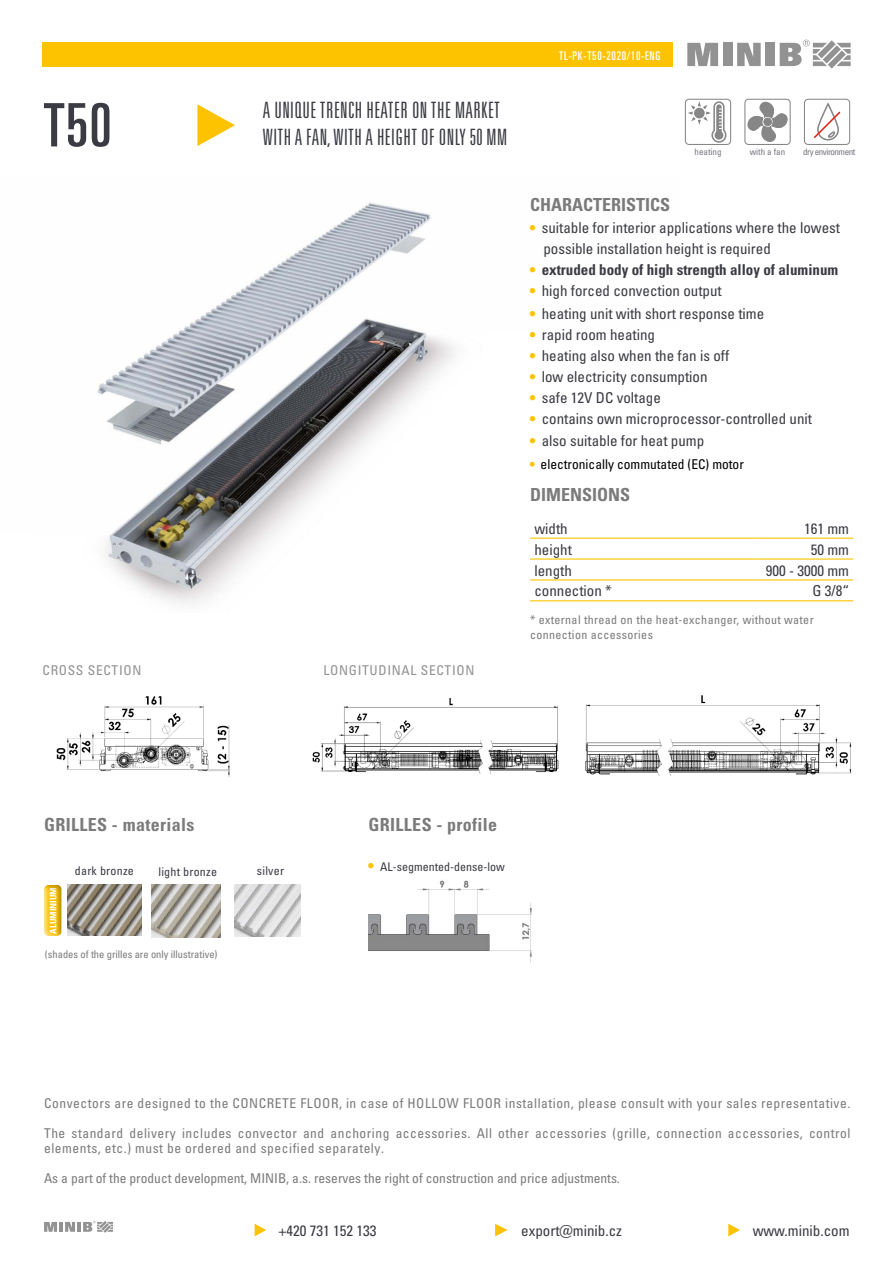
<style>
.page{position:relative;width:893px;height:1263px;background:#fff}
.page>*{position:absolute;margin:0;border:0;box-sizing:border-box;transform-origin:0 0}
.t1{font:60px "Univers LTCYR 59 Ult Cond";color:#3b3c43}
.t2{font:22.5px/27px "Univers LTCYR 49 Light Ult Cond";letter-spacing:.02em;color:#3b3c43}
.t3{font:18px "Univers LTCYR 67 Bold Cond";letter-spacing:.02em;color:#7c7b7b}
.t4{font:18px "Univers LTCYR 67 Bold Cond";color:#7c7b7b}
.t5{font:condensed 15px/21px "Univers LTCYR 57";color:#3b3c43}
.t6{font:15px "Univers LTCYR 67 Bold Cond";color:#3b3c43}
.t7{font:condensed 13.5px/15px "Univers LTCYR 57";letter-spacing:.04em;color:#7c7b7b}
.t8{font:condensed 13.5px "Univers LTCYR 57";color:#7c7b7b}
.t9{font:condensed 13.5px "Univers LTCYR 57";color:#000}
.t10{font:condensed 13.5px "Univers LTCYR 57";letter-spacing:.05em;color:#929292}
.t11{font:condensed 12px/15px "Univers LTCYR 57";letter-spacing:.03em;color:#7c7b7b}
.t12{font:condensed 12px "Univers LTCYR 57";letter-spacing:.02em;color:#3b3c43}
.t13{font:condensed 12px "Univers LTCYR 57";color:#3b3c43}
.t14{font:12px "Univers LTCYR 59 Ult Cond";letter-spacing:.05em;color:#fff}
.t15{font:condensed 10.5px "Univers LTCYR 57";color:#7c7b7b}
.t16{font:condensed 9px "Univers LTCYR 57";letter-spacing:-.05em;color:#777980}
.t17{font:9px "Univers LTCYR 67 Bold Cond";color:#fff}
.t18{font:condensed 9px "Univers LTCYR 57";color:#777980}
.s1{color:#fdc300}
.s2{font-family:"Univers LTCYR 57";font-stretch:condensed;color:#fdc300}
.s3{font-size:15px;color:#fdc300}
</style>
<div class="page">
<div style="left:43px;top:43px;width:630px;height:24px;background:#fdc300"></div>
<svg style="left:687px;top:43px;width:31px;height:23px"></svg>
<div style="left:723px;top:43px;width:9px;height:23px;background:#929292"></div>
<svg style="left:737px;top:43px;width:24px;height:23px"></svg>
<div style="left:766px;top:43px;width:9px;height:23px;background:#929292"></div>
<svg style="left:780px;top:40px;width:71px;height:29px"></svg>
<svg style="left:254px;top:1223px;width:12px;height:14px"></svg>
<svg style="left:495px;top:1223px;width:13px;height:14px"></svg>
<svg style="left:728px;top:1223px;width:12px;height:14px"></svg>
<svg style="left:44px;top:1222px;width:13px;height:10px"></svg>
<hr style="left:59px;top:1222px;width:4px;height:10px;background:#929292">
<svg style="left:65px;top:1222px;width:10px;height:10px"></svg>
<hr style="left:77px;top:1222px;width:4px;height:10px;background:#929292">
<svg style="left:83px;top:1220px;width:30px;height:13px"></svg>
<img style="left:98px;top:202px;width:581px;height:401px">
<svg style="left:197px;top:104px;width:38px;height:42px"></svg>
<img style="left:151px;top:884px;width:70px;height:54px">
<img style="left:68px;top:884px;width:73px;height:52px">
<img style="left:234px;top:884px;width:67px;height:53px">
<div style="left:42px;top:877px;width:21px;height:64px;background:#929292;opacity:.75"></div>
<div style="left:817px;top:103px;width:22px;height:37px;border:2px solid #878787;border-radius:10px"></div>
<svg style="left:814px;top:110px;width:27px;height:30px"></svg>
<div style="left:804px;top:99px;width:46px;height:46px;border:1px solid #878787;border-radius:4px"></div>
<div style="left:744px;top:99px;width:47px;height:46px;border:1px solid #868686;border-radius:4px"></div>
<svg style="left:747px;top:102px;width:41px;height:40px"></svg>
<div style="left:685px;top:99px;width:46px;height:46px;border:1px solid #868686;border-radius:4px"></div>
<svg style="left:688px;top:101px;width:39px;height:42px"></svg>
<img style="left:56px;top:696px;width:174px;height:81px">
<img style="left:312px;top:698px;width:247px;height:76px">
<img style="left:585px;top:695px;width:267px;height:81px">
<img style="left:368px;top:880px;width:164px;height:82px">
<hr style="left:530px;top:538px;width:225px;height:1px;background:#fdc300">
<hr style="left:755px;top:538px;width:98px;height:1px;background:#fdc300">
<hr style="left:530px;top:558px;width:225px;height:2px;background:#fdc300">
<hr style="left:755px;top:558px;width:98px;height:2px;background:#fdc300">
<hr style="left:530px;top:579px;width:225px;height:1px;background:#fdc300">
<hr style="left:755px;top:579px;width:98px;height:1px;background:#fdc300">
<hr style="left:530px;top:600px;width:225px;height:1px;background:#fdc300">
<hr style="left:755px;top:600px;width:98px;height:1px;background:#fdc300">
<h1 class="t1" style="left:44px;top:84px;width:70px">T50</h1>
<h2 class="t2" style="left:263px;top:97px;width:246px">A UNIQUE TRENCH HEATER ON THE MARKET<br>WITH A FAN, WITH A HEIGHT OF ONLY 50 MM</h2>
<p class="t10" style="left:43px;top:661px;width:100px">CROSS SECTION</p>
<p class="t10" style="left:324px;top:661px;width:152px">LONGITUDINAL SECTION</p>
<p class="t14" style="left:559px;top:47px;width:103px">TL-PK-T50-2020/10-ENG</p>
<p class="t4" style="left:530px;top:194px;width:142px">CHARACTERISTICS</p>
<p class="t18" style="left:694px;top:146px;width:28px">heating</p>
<p class="t16" style="left:750px;top:146px;width:37px">with a fan</p>
<p class="t16" style="left:803px;top:146px;width:54px">dry environment</p>
<p class="t5" style="left:543px;top:217px;width:298px;text-indent:-13px"><span class="s1">•</span> suitable for interior applications where the lowest possible installation height is required</p>
<p class="t6" style="left:530px;top:261px;width:310px"><span class="s2">•</span> extruded body of high strength alloy of aluminum</p>
<p class="t5" style="left:530px;top:280px;width:193px"><span class="s1">•</span> high forced convection output</p>
<p class="t5" style="left:530px;top:302px;width:236px"><span class="s1">•</span> heating unit with short response time</p>
<p class="t5" style="left:530px;top:323px;width:126px"><span class="s1">•</span> rapid room heating</p>
<p class="t5" style="left:530px;top:344px;width:201px"><span class="s1">•</span> heating also when the fan is off</p>
<p class="t5" style="left:530px;top:365px;width:179px"><span class="s1">•</span> low electricity consumption</p>
<p class="t5" style="left:530px;top:386px;width:132px"><span class="s1">•</span> safe 12V DC voltage</p>
<p class="t5" style="left:530px;top:407px;width:283px"><span class="s1">•</span> contains own microprocessor-controlled unit</p>
<p class="t5" style="left:530px;top:430px;width:176px"><span class="s1">•</span> also suitable for heat pump</p>
<p class="t9" style="left:530px;top:455px;width:215px"><span class="s1">•</span> electronically commutated (EC) motor</p>
<p class="t4" style="left:530px;top:484px;width:102px">DIMENSIONS</p>
<p class="t5" style="left:534px;top:517px;width:35px">width</p>
<p class="t5" style="left:804px;top:517px;width:46px">161 mm</p>
<p class="t5" style="left:534px;top:538px;width:39px">height</p>
<p class="t5" style="left:811px;top:538px;width:40px">50 mm</p>
<p class="t5" style="left:534px;top:559px;width:39px">length</p>
<p class="t5" style="left:766px;top:559px;width:85px">900 - 3000 mm</p>
<p class="t5" style="left:534px;top:580px;width:79px">connection *</p>
<p class="t5" style="left:812px;top:580px;width:38px">G 3/8“</p>
<p class="t11" style="left:530px;top:611px;width:285px">* external thread on the heat-exchanger, without water connection accessories</p>
<p class="t3" style="left:44px;top:814px;width:152px">GRILLES - materials</p>
<p class="t12" style="left:75px;top:864px;width:61px">dark bronze</p>
<p class="t12" style="left:158px;top:864px;width:60px">light bronze</p>
<p class="t12" style="left:257px;top:864px;width:29px">silver</p>
<p class="t17" style="left:48px;top:934px;width:48px;rotate:-90deg">ALUMINIUM</p>
<p class="t15" style="left:45px;top:948px;width:174px">(shades of the grilles are only illustrative)</p>
<p class="t3" style="left:368px;top:814px;width:130px">GRILLES - profile</p>
<p class="t13" style="left:368px;top:859px;width:138px"><span class="s3">•</span> AL-segmented-dense-low</p>
<p class="t7" style="left:44px;top:1096px;width:808px">Convectors are designed to the CONCRETE FLOOR, in case of HOLLOW FLOOR installation, please consult with your sales representative.</p>
<p class="t7" style="left:44px;top:1126px;width:808px">The standard delivery includes convector and anchoring accessories. All other accessories (grille, connection accessories, control elements, etc.) must be ordered and specified separately.</p>
<p class="t8" style="left:44px;top:1170px;width:577px">As a part of the product development, MINIB, a.s. reserves the right of construction and price adjustments.</p>
<p class="t5" style="left:279px;top:1219px;width:99px">+420 731 152 133</p>
<p class="t5" style="left:521px;top:1219px;width:102px">export@minib.cz</p>
<p class="t5" style="left:753px;top:1219px;width:98px">www.minib.com</p>
</div>
